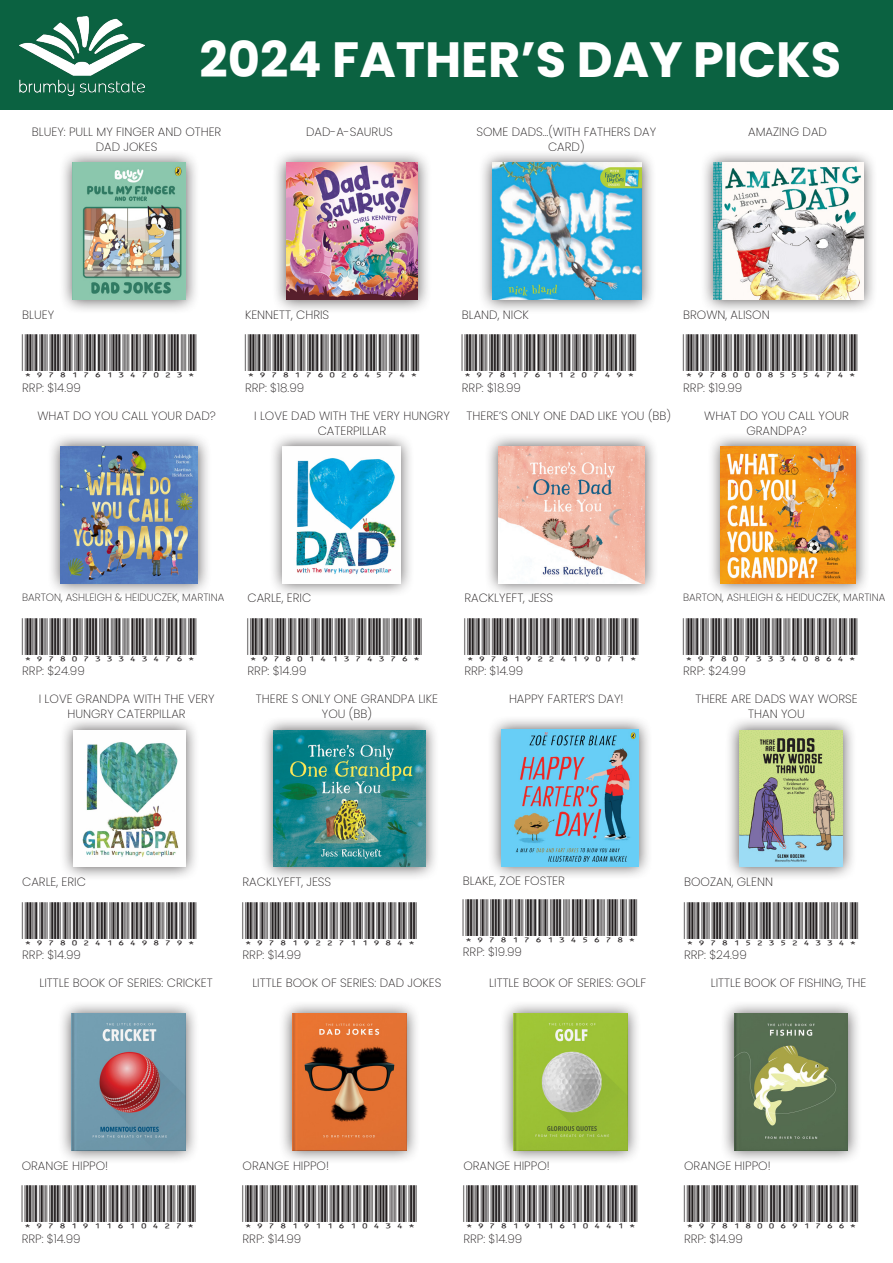
<style>
.page{position:relative;width:893px;height:1263px;background:#fff}
.page>*{position:absolute;margin:0;border:0;box-sizing:border-box;transform-origin:0 0}
.t1{font:700 49.5px "Poppins";color:#fff}
._1_Book_Title{font:200 12px/15px "Poppins";color:#231f20;text-align:center}
._2_Book_Info{font:200 12px "Poppins";color:#231f20}
.t2{font:12px "IDAHC39 M Code 39 Barcode";color:#231f20}
._2_Book_Info-2{font:200 10.5px "Poppins";color:#231f20}
</style>
<div class="page">
<div style="left:0;top:0;width:893px;height:109px;background:#0b6241"></div>
<img style="left:19px;top:16px;width:125px;height:79px">
<div style="left:478px;top:149px;width:178px;height:165px;background:#231f20;opacity:.75"></div>
<img style="left:492px;top:163px;width:150px;height:137px">
<div style="left:269px;top:433px;width:146px;height:164px;background:#231f20;opacity:.75"></div>
<img style="left:283px;top:446px;width:117px;height:137px">
<div style="left:59px;top:716px;width:140px;height:165px;background:#231f20;opacity:.75"></div>
<img style="left:73px;top:730px;width:112px;height:137px">
<div style="left:484px;top:433px;width:175px;height:164px;background:#231f20;opacity:.75"></div>
<img style="left:498px;top:446px;width:146px;height:137px">
<div style="left:259px;top:716px;width:181px;height:165px;background:#231f20;opacity:.75"></div>
<img style="left:274px;top:730px;width:151px;height:137px">
<div style="left:706px;top:433px;width:164px;height:164px;background:#231f20;opacity:.75"></div>
<img style="left:721px;top:446px;width:135px;height:137px">
<div style="left:57px;top:1000px;width:143px;height:164px;background:#231f20;opacity:.75"></div>
<img style="left:72px;top:1014px;width:114px;height:136px">
<div style="left:278px;top:1000px;width:143px;height:164px;background:#231f20;opacity:.75"></div>
<img style="left:292px;top:1014px;width:115px;height:136px">
<div style="left:499px;top:1000px;width:143px;height:164px;background:#231f20;opacity:.75"></div>
<img style="left:513px;top:1014px;width:114px;height:136px">
<div style="left:720px;top:1000px;width:142px;height:164px;background:#231f20;opacity:.75"></div>
<img style="left:734px;top:1014px;width:114px;height:136px">
<div style="left:47px;top:433px;width:165px;height:164px;background:#231f20;opacity:.75"></div>
<img style="left:61px;top:446px;width:137px;height:137px">
<div style="left:725px;top:716px;width:132px;height:165px;background:#231f20;opacity:.75"></div>
<img style="left:739px;top:730px;width:104px;height:137px">
<div style="left:58px;top:149px;width:142px;height:165px;background:#231f20;opacity:.75"></div>
<img style="left:73px;top:163px;width:113px;height:137px">
<div style="left:272px;top:149px;width:160px;height:165px;background:#231f20;opacity:.75"></div>
<img style="left:286px;top:163px;width:132px;height:137px">
<div style="left:487px;top:715px;width:165px;height:165px;background:#231f20;opacity:.75"></div>
<img style="left:501px;top:729px;width:137px;height:137px">
<div style="left:699px;top:149px;width:179px;height:165px;background:#231f20;opacity:.75"></div>
<img style="left:714px;top:163px;width:149px;height:137px">
<h1 class="t1" style="left:199px;top:31px;width:643px">2024 FATHER’S DAY PICKS</h1>
<p class="_1_Book_Title" style="left:32px;top:125px;width:191px">BLUEY: PULL MY FINGER AND OTHER<br>DAD JOKES</p>
<p class="_1_Book_Title" style="left:306px;top:125px;width:88px">DAD-A-SAURUS</p>
<p class="_1_Book_Title" style="left:476px;top:125px;width:181px">SOME DADS…(WITH FATHERS DAY<br>CARD)</p>
<p class="_1_Book_Title" style="left:748px;top:125px;width:80px">AMAZING DAD</p>
<p class="_2_Book_Info" style="left:22px;top:308px;width:33px">BLUEY</p>
<p class="_2_Book_Info" style="left:245px;top:308px;width:86px">KENNETT, CHRIS</p>
<p class="_2_Book_Info" style="left:462px;top:308px;width:69px">BLAND, NICK</p>
<p class="_2_Book_Info" style="left:683px;top:308px;width:88px">BROWN, ALISON</p>
<p class="_2_Book_Info" style="left:22px;top:380px;width:60px">RRP: $14.99</p>
<p class="_2_Book_Info" style="left:245px;top:380px;width:61px">RRP: $18.99</p>
<p class="_2_Book_Info" style="left:462px;top:380px;width:61px">RRP: $18.99</p>
<p class="_2_Book_Info" style="left:683px;top:380px;width:61px">RRP: $19.99</p>
<p class="_1_Book_Title" style="left:37px;top:408px;width:180px">WHAT DO YOU CALL YOUR DAD?</p>
<p class="_1_Book_Title" style="left:254px;top:408px;width:197px">I LOVE DAD WITH THE VERY HUNGRY<br>CATERPILLAR</p>
<p class="_1_Book_Title" style="left:467px;top:408px;width:206px">THERE’S ONLY ONE DAD LIKE YOU (BB)</p>
<p class="_1_Book_Title" style="left:704px;top:408px;width:146px">WHAT DO YOU CALL YOUR<br>GRANDPA?</p>
<p class="_2_Book_Info-2" style="left:22px;top:591px;width:204px">BARTON, ASHLEIGH &amp; HEIDUCZEK, MARTINA</p>
<p class="_2_Book_Info" style="left:248px;top:591px;width:65px">CARLE, ERIC</p>
<p class="_2_Book_Info" style="left:464px;top:591px;width:90px">RACKLYEFT, JESS</p>
<p class="_2_Book_Info-2" style="left:683px;top:591px;width:204px">BARTON, ASHLEIGH &amp; HEIDUCZEK, MARTINA</p>
<p class="t2" style="left:92px;top:644px;width:71px">✓✓✓✔✓✔</p>
<p class="t2" style="left:317px;top:644px;width:71px">✔✓✔✓</p>
<p class="t2" style="left:753px;top:644px;width:48px">✓✓✓✔</p>
<p class="_2_Book_Info" style="left:22px;top:664px;width:64px">RRP: $24.99</p>
<p class="_2_Book_Info" style="left:248px;top:664px;width:60px">RRP: $14.99</p>
<p class="_2_Book_Info" style="left:464px;top:664px;width:60px">RRP: $14.99</p>
<p class="_2_Book_Info" style="left:683px;top:664px;width:64px">RRP: $24.99</p>
<p class="_1_Book_Title" style="left:39px;top:692px;width:177px">I LOVE GRANDPA WITH THE VERY<br>HUNGRY CATERPILLAR</p>
<p class="_1_Book_Title" style="left:256px;top:692px;width:184px">THERE S ONLY ONE GRANDPA LIKE<br>YOU (BB)</p>
<p class="_1_Book_Title" style="left:509px;top:692px;width:116px">HAPPY FARTER’S DAY!</p>
<p class="_1_Book_Title" style="left:695px;top:692px;width:164px">THERE ARE DADS WAY WORSE<br>THAN YOU</p>
<p class="_2_Book_Info" style="left:22px;top:875px;width:65px">CARLE, ERIC</p>
<p class="_2_Book_Info" style="left:243px;top:875px;width:90px">RACKLYEFT, JESS</p>
<p class="_2_Book_Info" style="left:463px;top:874px;width:104px">BLAKE, ZOE FOSTER</p>
<p class="_2_Book_Info" style="left:684px;top:875px;width:90px">BOOZAN, GLENN</p>
<p class="_2_Book_Info" style="left:22px;top:948px;width:60px">RRP: $14.99</p>
<p class="_2_Book_Info" style="left:243px;top:948px;width:60px">RRP: $14.99</p>
<p class="_2_Book_Info" style="left:463px;top:945px;width:61px">RRP: $19.99</p>
<p class="_2_Book_Info" style="left:684px;top:948px;width:64px">RRP: $24.99</p>
<p class="t2" style="left:766px;top:927px;width:83px">✓ ✔✓✓✔</p>
<p class="_1_Book_Title" style="left:40px;top:975px;width:175px">LITTLE BOOK OF SERIES: CRICKET</p>
<p class="_1_Book_Title" style="left:252px;top:975px;width:191px">LITTLE BOOK OF SERIES: DAD JOKES</p>
<p class="_1_Book_Title" style="left:489px;top:975px;width:158px">LITTLE BOOK OF SERIES: GOLF</p>
<p class="_1_Book_Title" style="left:711px;top:975px;width:157px">LITTLE BOOK OF FISHING, THE</p>
<p class="_2_Book_Info" style="left:22px;top:1158px;width:88px">ORANGE HIPPO!</p>
<p class="_2_Book_Info" style="left:22px;top:1231px;width:60px">RRP: $14.99</p>
<p class="_2_Book_Info" style="left:243px;top:1158px;width:88px">ORANGE HIPPO!</p>
<p class="_2_Book_Info" style="left:243px;top:1231px;width:60px">RRP: $14.99</p>
<p class="t2" style="left:371px;top:1211px;width:36px">✔✓✔</p>
<p class="_2_Book_Info" style="left:463px;top:1158px;width:88px">ORANGE HIPPO!</p>
<p class="_2_Book_Info" style="left:463px;top:1231px;width:60px">RRP: $14.99</p>
<p class="_2_Book_Info" style="left:684px;top:1158px;width:88px">ORANGE HIPPO!</p>
<p class="_2_Book_Info" style="left:684px;top:1231px;width:60px">RRP: $14.99</p>
</div>
